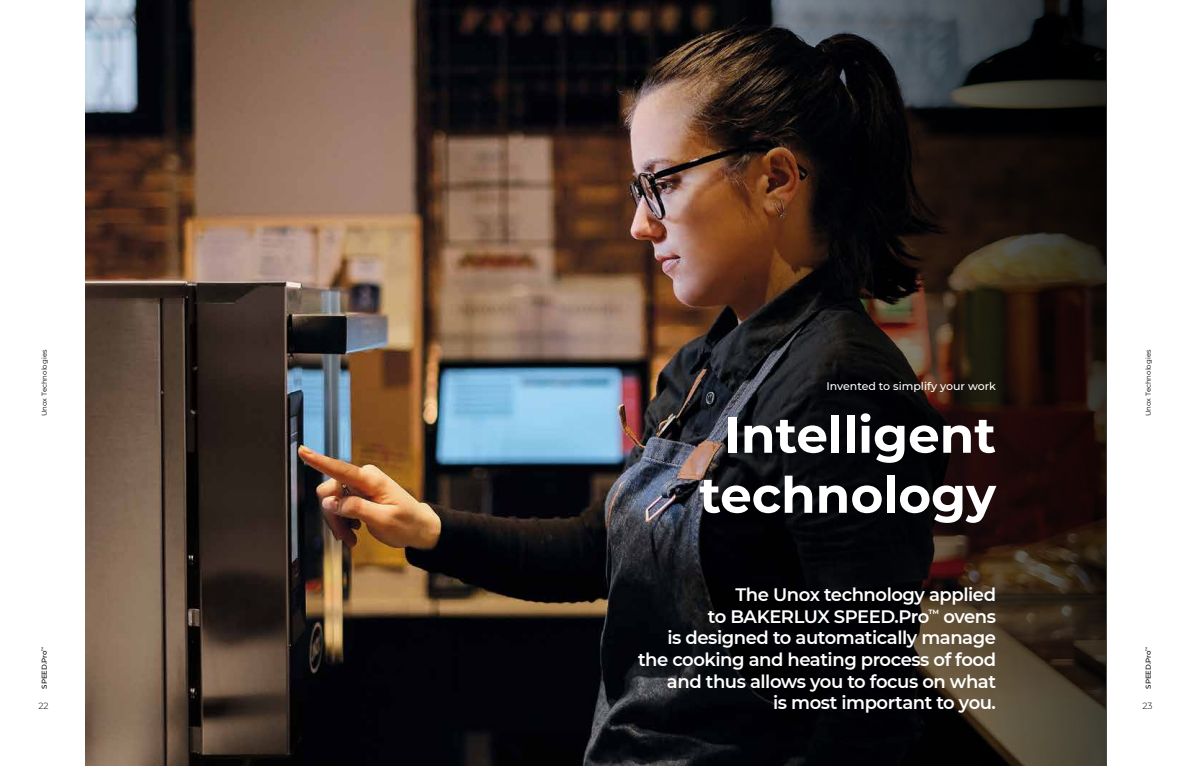
<style>
.page{position:relative;width:1191px;height:766px;background:#fff}
.page>*{position:absolute;margin:0;border:0;box-sizing:border-box;transform-origin:0 0}
.t1{font:700 50px/60px "Montserrat";color:#fff;text-align:center}
.t2{font:600 18px/21.6px "Montserrat";letter-spacing:-.025em;color:#fff;text-align:right}
.t3{font:500 11px "Montserrat";color:#fff}
.t4{font:300 9px "Montserrat";color:#000}
.t5{font:7px "Montserrat";color:#000}
.t6{font:500 7px "Montserrat";letter-spacing:-.005em;color:#000}
</style>
<div class="page">
<img style="left:85px;top:0;width:511px;height:765px">
<img style="left:596px;top:0;width:510px;height:765px">
<p class="t5" style="left:40px;top:416px;width:68px;rotate:-90deg">Unox Technologies</p>
<p class="t5" style="left:1143px;top:416px;width:68px;rotate:-90deg">Unox Technologies</p>
<p class="t3" style="left:826px;top:378px;width:171px">Invented to simplify your work</p>
<h1 class="t1" style="left:699px;top:402px;width:298px">Intelligent technology</h1>
<p class="t2" style="left:638px;top:583px;width:359px">The Unox technology applied<br>to BAKERLUX SPEED.Pro<sup>™</sup> ovens<br>is designed to automatically manage the cooking and heating process of food and thus allows you to focus on what<br>is most important to you.</p>
<p class="t6" style="left:40px;top:688px;width:44px;rotate:-90deg">SPEED.Pro<sup>™</sup></p>
<p class="t6" style="left:1143px;top:688px;width:44px;rotate:-90deg">SPEED.Pro<sup>™</sup></p>
<p class="t4" style="left:1142px;top:699px;width:12px">23</p>
<p class="t4" style="left:38px;top:699px;width:12px">22</p>
</div>
